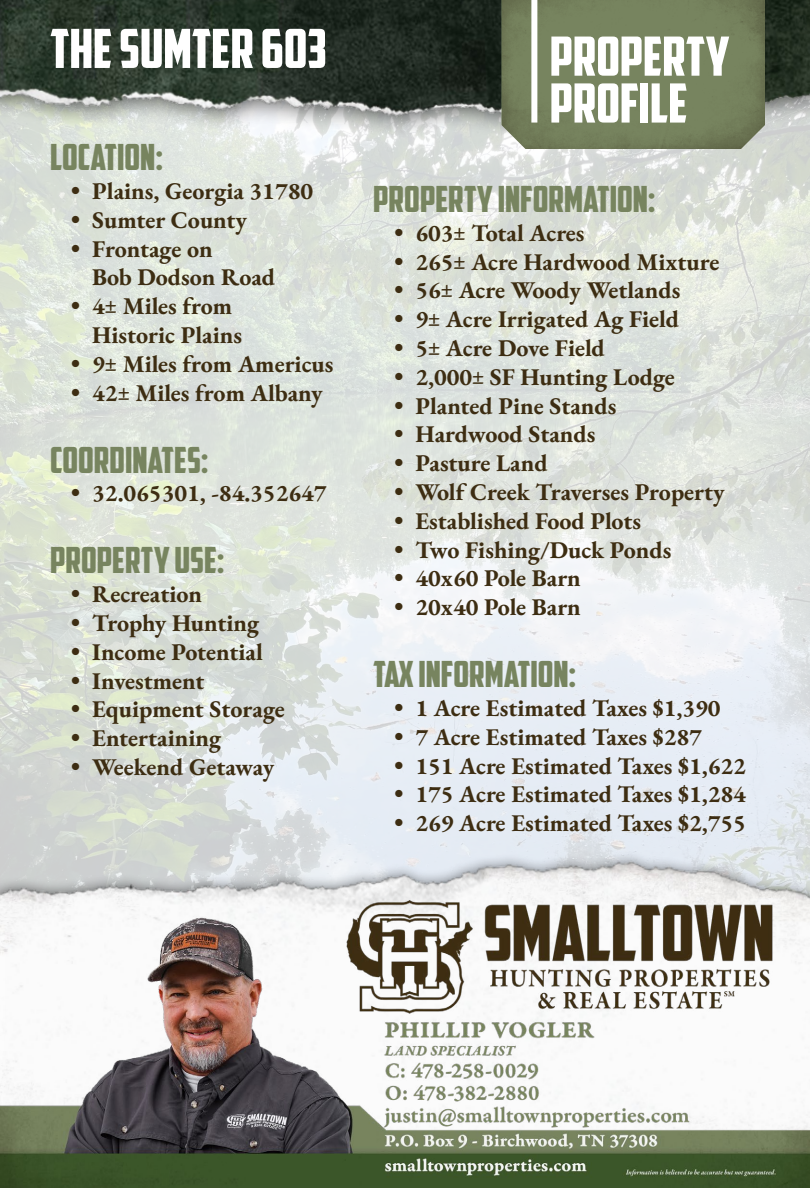
<style>
.page{position:relative;width:810px;height:1188px;background:#fff}
.page>*{position:absolute;margin:0;border:0;box-sizing:border-box;transform-origin:0 0}
.t1{font:54px/46.8px "American Captain";color:#fff}
.t2{font:36px "American Captain";color:#77845f}
.t3{font:24px/28.8px "EB Garamond";color:#3d2d12}
</style>
<div class="page">
<img style="left:0;top:169px;width:810px;height:642px">
<img style="left:0;top:811px;width:810px;height:89px">
<img style="left:0;top:900px;width:810px;height:288px">
<img style="left:0;top:0;width:810px;height:169px">
<img style="left:502px;top:0;width:263px;height:149px">
<div style="left:531px;top:0;width:6px;height:123px;background:#fff"></div>
<h1 class="t1" style="left:50px;top:25px;width:278px">THE SUMTER 603</h1>
<h1 class="t1" style="left:550px;top:33px;width:181px">PROPERTY<br>PROFILE</h1>
<h2 class="t2" style="left:50px;top:136px;width:115px">LOCATION:</h2>
<p class="t3" style="left:71px;top:177px;width:243px">• Plains, Georgia 31780</p>
<p class="t3" style="left:71px;top:205px;width:177px">• Sumter County</p>
<p class="t3" style="left:92px;top:234px;width:184px;text-indent:-21px">• Frontage on<br>Bob Dodson Road</p>
<p class="t3" style="left:92px;top:292px;width:151px;text-indent:-21px">• 4± Miles from<br>Historic Plains</p>
<p class="t3" style="left:71px;top:349px;width:264px">• 9± Miles from Americus</p>
<p class="t3" style="left:71px;top:378px;width:253px">• 42± Miles from Albany</p>
<h2 class="t2" style="left:50px;top:438px;width:160px">COORDINATES:</h2>
<p class="t3" style="left:71px;top:479px;width:257px">• 32.065301, -84.352647</p>
<h2 class="t2" style="left:373px;top:177px;width:284px">PROPERTY INFORMATION:</h2>
<p class="t3" style="left:394px;top:218px;width:192px">• 603± Total Acres</p>
<p class="t3" style="left:394px;top:247px;width:327px">• 265± Acre Hardwood Mixture</p>
<p class="t3" style="left:394px;top:276px;width:287px">• 56± Acre Woody Wetlands</p>
<p class="t3" style="left:394px;top:305px;width:286px">• 9± Acre Irrigated Ag Field</p>
<p class="t3" style="left:394px;top:334px;width:212px">• 5± Acre Dove Field</p>
<p class="t3" style="left:394px;top:362px;width:282px">• 2,000± SF Hunting Lodge</p>
<p class="t3" style="left:394px;top:391px;width:223px">• Planted Pine Stands</p>
<p class="t3" style="left:394px;top:420px;width:203px">• Hardwood Stands</p>
<p class="t3" style="left:394px;top:449px;width:155px">• Pasture Land</p>
<p class="t3" style="left:394px;top:478px;width:332px">• Wolf Creek Traverses Property</p>
<p class="t3" style="left:394px;top:506px;width:248px">• Established Food Plots</p>
<p class="t3" style="left:394px;top:535px;width:278px">• Two Fishing/Duck Ponds</p>
<p class="t3" style="left:394px;top:564px;width:188px">• 40x60 Pole Barn</p>
<p class="t3" style="left:394px;top:593px;width:188px">• 20x40 Pole Barn</p>
<h2 class="t2" style="left:50px;top:539px;width:176px">PROPERTY USE:</h2>
<p class="t3" style="left:71px;top:580px;width:133px">• Recreation</p>
<p class="t3" style="left:71px;top:609px;width:189px">• Trophy Hunting</p>
<p class="t3" style="left:71px;top:637px;width:193px">• Income Potential</p>
<p class="t3" style="left:71px;top:666px;width:135px">• Investment</p>
<p class="t3" style="left:71px;top:695px;width:215px">• Equipment Storage</p>
<p class="t3" style="left:71px;top:724px;width:151px">• Entertaining</p>
<p class="t3" style="left:71px;top:753px;width:205px">• Weekend Getaway</p>
<h2 class="t2" style="left:373px;top:653px;width:205px">TAX INFORMATION:</h2>
<p class="t3" style="left:394px;top:694px;width:328px">• 1 Acre Estimated Taxes $1,390</p>
<p class="t3" style="left:394px;top:722px;width:309px">• 7 Acre Estimated Taxes $287</p>
<p class="t3" style="left:394px;top:751px;width:353px">• 151 Acre Estimated Taxes $1,622</p>
<p class="t3" style="left:394px;top:780px;width:353px">• 175 Acre Estimated Taxes $1,284</p>
<p class="t3" style="left:394px;top:809px;width:353px">• 269 Acre Estimated Taxes $2,755</p>
</div>
